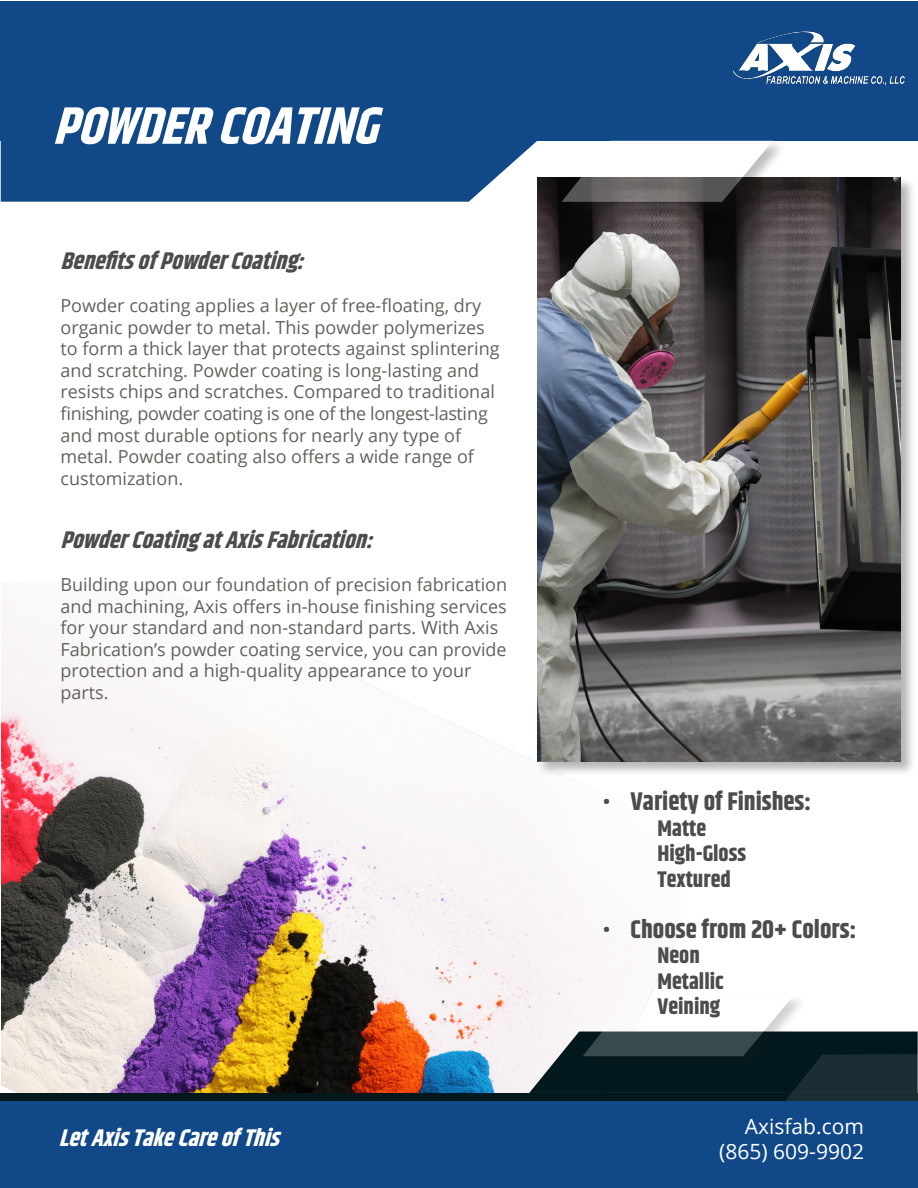
<style>
.page{position:relative;width:918px;height:1188px;background:#fff}
.page>*{position:absolute;margin:0;border:0;box-sizing:border-box;transform-origin:0 0}
.t1{font:italic 700 52.5px "Khand";color:#fff}
.t2{font:700 25.5px "Khand";color:#4c4c4c}
.t3{font:italic 700 24px "Khand";color:#4c4c4c}
.t4{font:italic 700 24px "Khand";color:#fff}
.t5{font:700 22.5px "Khand";color:#4c4c4c}
.t6{font:21px "Open Sans";color:#fff}
.t7{font:18px/21.6px "Open Sans";color:#63615c}
</style>
<div class="page">
<img style="left:2px;top:583px;width:678px;height:510px">
<div style="left:0;top:1093px;width:918px;height:9px;background:#02181d"></div>
<div style="left:1px;top:1px;width:917px;height:139px;background:#114988"></div>
<svg style="left:1px;top:140px;width:537px;height:62px"></svg>
<div style="left:582px;top:993px;width:226px;height:78px;background:#fdfdfd"></div>
<svg style="left:529px;top:995px;width:389px;height:107px"></svg>
<div style="left:0;top:1102px;width:918px;height:86px;background:#114988"></div>
<img style="left:733px;top:31px;width:172px;height:55px">
<div style="left:536px;top:176px;width:380px;height:601px;background:#231f20;opacity:.33"></div>
<img style="left:538px;top:178px;width:363px;height:584px">
<div style="left:561px;top:139px;width:226px;height:78px;background:#231f20;opacity:.9"></div>
<svg style="left:562px;top:140px;width:211px;height:62px"></svg>
<p class="t1" style="left:52px;top:89px;width:347px">POWDERCOATING</p>
<p class="t3" style="left:60px;top:244px;width:254px">BenefitsofPowderCoating:</p>
<p class="t7" style="left:60px;top:294px;width:441px">Powder coating applies a layer of free-floating, dry organic powder to metal. This powder polymerizes to form a thick layer that protects against splintering and scratching. Powder coating is long-lasting and resists chips and scratches. Compared to traditional finishing, powder coating is one of the longest-lasting and most durable options for nearly any type of metal. Powder coating also offers a wide range of customization.</p>
<p class="t3" style="left:60px;top:523px;width:323px">PowderCoatingatAxisFabrication:</p>
<p class="t7" style="left:60px;top:573px;width:448px">Building upon our foundation of precision fabrication and machining, Axis offers in-house finishing services for your standard and non-standard parts. With Axis Fabrication’s powder coating service, you can provide protection and a high-quality appearance to your parts.</p>
<p class="t4" style="left:59px;top:1121px;width:231px">LetAxisTakeCareofThis</p>
<p class="t2" style="left:604px;top:783px;width:209px">• Variety of Finishes:</p>
<p class="t5" style="left:658px;top:812px;width:50px">Matte</p>
<p class="t5" style="left:658px;top:837px;width:90px">High-Gloss</p>
<p class="t5" style="left:658px;top:863px;width:75px">Textured</p>
<p class="t2" style="left:604px;top:911px;width:254px">• Choose from 20+ Colors:</p>
<p class="t5" style="left:658px;top:939px;width:44px">Neon</p>
<p class="t5" style="left:658px;top:965px;width:68px">Metallic</p>
<p class="t5" style="left:658px;top:990px;width:64px">Veining</p>
<p class="t6" style="left:745px;top:1112px;width:121px">Axisfab.com</p>
<p class="t6" style="left:719px;top:1137px;width:146px">(865) 609-9902</p>
</div>
